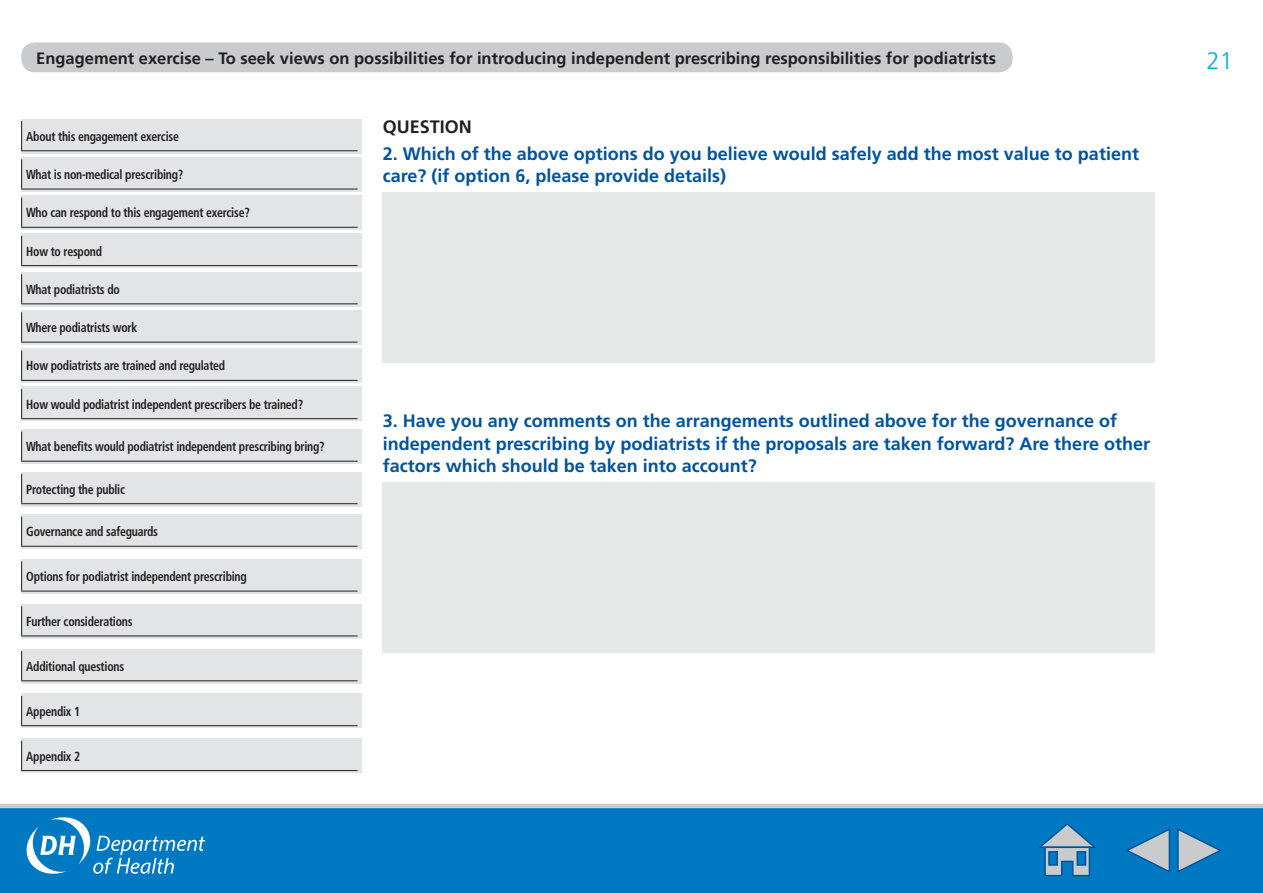
<style>
.page{position:relative;width:1263px;height:893px;background:#fff}
.page>*{position:absolute;margin:0;border:0;box-sizing:border-box;transform-origin:0 0}
.t1{font:300 24px "Frutiger";color:#00afdb}
.t2{font:700 18px/22.5px "Frutiger";color:#00539b}
.t3{font:700 18px "Frutiger";color:#231f20}
.t4{font:700 16.5px "Frutiger";color:#231f20}
.t5{font:700 condensed 13.2px "Frutiger";letter-spacing:-.02em;color:#231f20;scale:.9 1}
</style>
<div class="page">
<div style="left:21px;top:43px;width:991px;height:29px;background:#c9cbcc;border-radius:13px"></div>
<div style="left:21px;top:119px;width:340px;height:34px;background:#e3e4e5"></div>
<svg style="left:21px;top:121px;width:1px;height:29px"></svg>
<hr style="left:21px;top:150px;width:337px;height:1px;background:#231f20">
<div style="left:21px;top:157px;width:340px;height:34px;background:#e3e4e5"></div>
<hr style="left:21px;top:159px;width:1px;height:30px;background:#231f20">
<hr style="left:21px;top:189px;width:337px;height:1px;background:#231f20">
<div style="left:21px;top:196px;width:340px;height:34px;background:#e3e4e5"></div>
<svg style="left:21px;top:198px;width:1px;height:29px"></svg>
<hr style="left:21px;top:227px;width:337px;height:1px;background:#231f20">
<div style="left:21px;top:234px;width:340px;height:34px;background:#e3e4e5"></div>
<svg style="left:21px;top:236px;width:1px;height:29px"></svg>
<hr style="left:21px;top:265px;width:337px;height:1px;background:#231f20">
<div style="left:21px;top:272px;width:340px;height:34px;background:#e3e4e5"></div>
<svg style="left:21px;top:274px;width:1px;height:29px"></svg>
<hr style="left:21px;top:303px;width:337px;height:1px;background:#231f20">
<div style="left:21px;top:310px;width:340px;height:34px;background:#e3e4e5"></div>
<hr style="left:21px;top:312px;width:1px;height:30px;background:#231f20">
<hr style="left:21px;top:342px;width:337px;height:1px;background:#231f20">
<div style="left:21px;top:349px;width:340px;height:34px;background:#e3e4e5"></div>
<svg style="left:21px;top:351px;width:1px;height:29px"></svg>
<hr style="left:21px;top:380px;width:337px;height:1px;background:#231f20">
<div style="left:21px;top:387px;width:340px;height:34px;background:#e3e4e5"></div>
<svg style="left:21px;top:389px;width:1px;height:29px"></svg>
<hr style="left:21px;top:418px;width:337px;height:1px;background:#231f20">
<div style="left:21px;top:429px;width:340px;height:34px;background:#e3e4e5"></div>
<hr style="left:21px;top:431px;width:1px;height:30px;background:#231f20">
<hr style="left:21px;top:461px;width:337px;height:1px;background:#231f20">
<div style="left:21px;top:472px;width:340px;height:34px;background:#e3e4e5"></div>
<svg style="left:21px;top:474px;width:1px;height:29px"></svg>
<hr style="left:21px;top:503px;width:337px;height:1px;background:#231f20">
<div style="left:21px;top:514px;width:340px;height:35px;background:#e3e4e5"></div>
<hr style="left:21px;top:516px;width:1px;height:30px;background:#231f20">
<hr style="left:21px;top:546px;width:337px;height:1px;background:#231f20">
<div style="left:21px;top:559px;width:340px;height:34px;background:#e3e4e5"></div>
<hr style="left:21px;top:561px;width:1px;height:30px;background:#231f20">
<hr style="left:21px;top:591px;width:337px;height:1px;background:#231f20">
<div style="left:21px;top:604px;width:340px;height:34px;background:#e3e4e5"></div>
<hr style="left:21px;top:606px;width:1px;height:30px;background:#231f20">
<hr style="left:21px;top:636px;width:337px;height:1px;background:#231f20">
<div style="left:21px;top:649px;width:340px;height:34px;background:#e3e4e5"></div>
<svg style="left:21px;top:651px;width:1px;height:29px"></svg>
<hr style="left:21px;top:680px;width:337px;height:1px;background:#231f20">
<div style="left:21px;top:694px;width:340px;height:34px;background:#e3e4e5"></div>
<svg style="left:21px;top:696px;width:1px;height:29px"></svg>
<hr style="left:21px;top:725px;width:337px;height:1px;background:#231f20">
<div style="left:21px;top:739px;width:340px;height:34px;background:#e3e4e5"></div>
<svg style="left:21px;top:741px;width:1px;height:29px"></svg>
<hr style="left:21px;top:770px;width:337px;height:1px;background:#231f20">
<div style="left:0;top:804px;width:1263px;height:89px;background:#0079c2"></div>
<svg style="left:27px;top:817px;width:178px;height:57px"></svg>
<svg style="left:1125px;top:827px;width:97px;height:47px"></svg>
<svg style="left:1036px;top:822px;width:63px;height:55px"></svg>
<div style="left:383px;top:193px;width:772px;height:170px;background:#e7e8e8"></div>
<div style="left:383px;top:482px;width:772px;height:170px;background:#e7e8e8"></div>
<p class="t4" style="left:36px;top:49px;width:961px">Engagement exercise – To seek views on possibilities for introducing independent prescribing responsibilities for podiatrists</p>
<p class="t5" style="left:26px;top:128px;width:171px">About this engagement exercise</p>
<p class="t5" style="left:26px;top:167px;width:176px">What is non-medical prescribing?</p>
<p class="t5" style="left:26px;top:205px;width:250px">Who can respond to this engagement exercise?</p>
<p class="t5" style="left:26px;top:243px;width:86px">How to respond</p>
<p class="t5" style="left:26px;top:281px;width:105px">What podiatrists do</p>
<p class="t5" style="left:26px;top:320px;width:125px">Where podiatrists work</p>
<p class="t5" style="left:26px;top:358px;width:223px">How podiatrists are trained and regulated</p>
<p class="t5" style="left:26px;top:396px;width:309px">How would podiatrist independent prescribers be trained?</p>
<p class="t5" style="left:26px;top:439px;width:333px">What benefits would podiatrist independent prescribing bring?</p>
<p class="t5" style="left:26px;top:481px;width:111px">Protecting the public</p>
<p class="t5" style="left:26px;top:524px;width:148px">Governance and safeguards</p>
<p class="t5" style="left:26px;top:569px;width:247px">Options for podiatrist independent prescribing</p>
<p class="t5" style="left:26px;top:614px;width:120px">Further considerations</p>
<p class="t5" style="left:26px;top:658px;width:110px">Additional questions</p>
<p class="t5" style="left:26px;top:703px;width:61px">Appendix 1</p>
<p class="t5" style="left:26px;top:748px;width:61px">Appendix 2</p>
<h3 class="t3" style="left:383px;top:116px;width:91px">QUESTION</h3>
<p class="t2" style="left:383px;top:142px;width:758px">2. Which of the above options do you believe would safely add the most value to patient care? (if option 6, please provide details)</p>
<p class="t2" style="left:383px;top:410px;width:769px">3. Have you any comments on the arrangements outlined above for the governance of independent prescribing by podiatrists if the proposals are taken forward? Are there other factors which should be taken into account?</p>
<h1 class="t1" style="left:1206px;top:47px;width:28px">21</h1>
</div>
